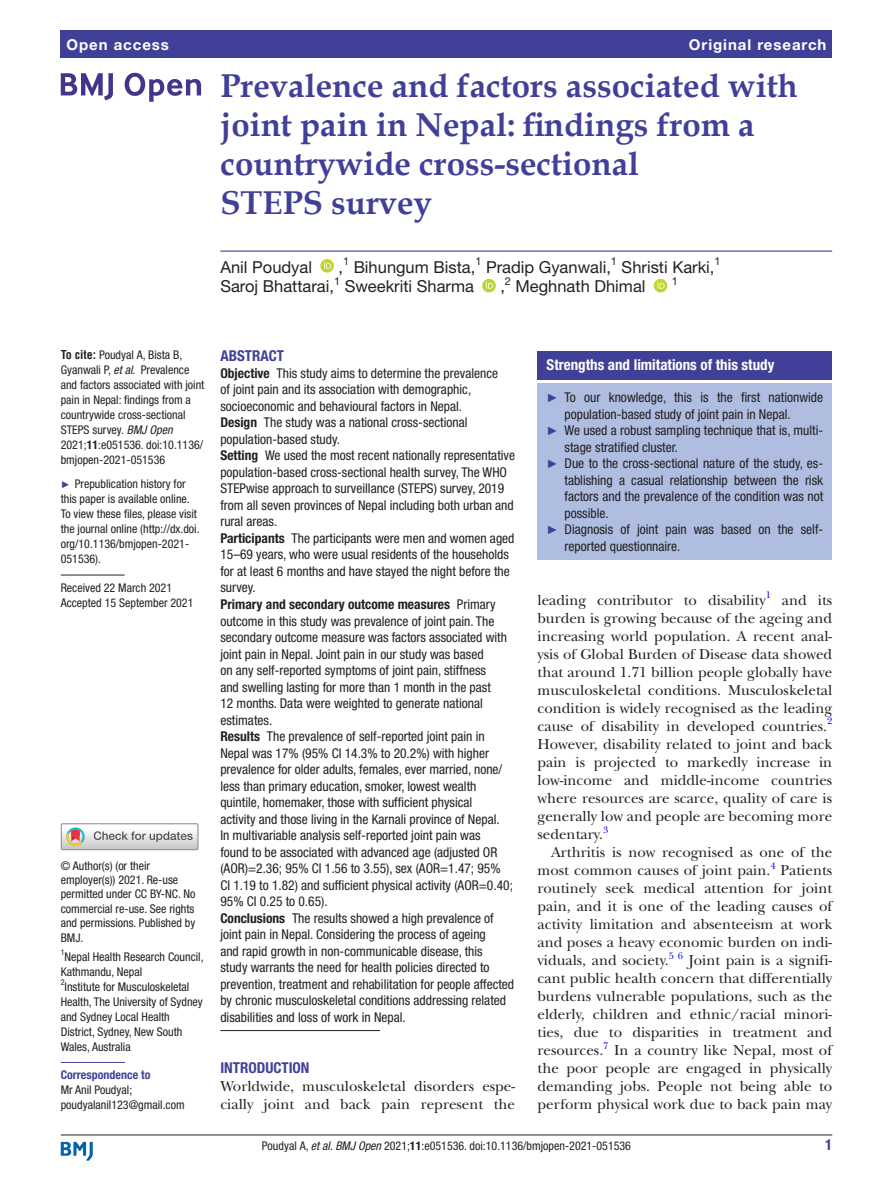
<style>
.page{position:relative;width:893px;height:1191px;background:#fff}
.page>*{position:absolute;margin:0;border:0;box-sizing:border-box;transform-origin:0 0}
.t1{font:700 33px/39px "Book Antiqua";color:#414099}
.t2{font:16.5px "Helvetica Neue LT Std";color:#231f20}
.t3{font:15px/18px "New Baskerville";color:#231f20;text-align:justify}
.t4{font:700 condensed 15px "Helvetica Neue LT Std";color:#fff}
.t5{font:700 15px "Helvetica Neue LT Std";letter-spacing:.065em;color:#fff}
.t6{font:700 condensed 15px "Helvetica Neue LT Std";color:#414099}
.t7{font:condensed 13.5px/16.5px "Helvetica Neue LT Std";color:#231f20}
.t8{font:condensed 12px/15px "Helvetica Neue LT Std";color:#231f20}
.t9{font:700 condensed 12px "Helvetica Neue LT Std";color:#414099}
.t10{font:10.95px "Helvetica Neue LT Std";color:#231f20}
.t11{font:9.9px "New Baskerville";color:#00f}
.t12{font:condensed 7.95px "Helvetica Neue LT Std";color:#231f20}
.s1{font-family:"Helvetica LT Std";font-weight:700}
.s2{font-style:italic}
.s3{font-weight:700}
.s4{font-family:"Arial";font-stretch:normal;font-size:9.75px;color:#414099}
.s5{font-family:"Arial";font-stretch:normal;font-size:12px;color:#414099}
</style>
<div class="page">
<hr style="left:61px;top:1134px;width:771px;height:1px;background:#231f20">
<svg style="left:61px;top:1141px;width:32px;height:19px"></svg>
<div style="left:61px;top:31px;width:771px;height:27px;background:#414099"></div>
<hr style="left:220px;top:250px;width:612px;height:2px;background:#414099">
<svg style="left:320px;top:259px;width:14px;height:14px"></svg>
<svg style="left:482px;top:279px;width:14px;height:13px"></svg>
<svg style="left:654px;top:279px;width:13px;height:13px"></svg>
<hr style="left:61px;top:574px;width:64px;height:1px;background:#231f20">
<hr style="left:61px;top:1062px;width:64px;height:1px;background:#414099">
<svg style="left:61px;top:73px;width:52px;height:27px"></svg>
<svg style="left:125px;top:73px;width:76px;height:29px"></svg>
<div style="left:61px;top:823px;width:138px;height:27px;border:1px solid #969090"></div>
<svg style="left:61px;top:823px;width:137px;height:26px"></svg>
<hr style="left:220px;top:1030px;width:160px;height:1px;background:#231f20">
<div style="left:538px;top:351px;width:294px;height:28px;background:#414099"></div>
<div style="left:538px;top:383px;width:294px;height:177px;background:#afbde1"></div>
<p class="t5" style="left:66px;top:35px;width:104px">Open access</p>
<p class="t5" style="left:689px;top:35px;width:139px">Original research</p>
<h1 class="t1" style="left:220px;top:66px;width:579px">Prevalence and factors associated with joint pain in Nepal: findings from a countrywide cross-sectional<br>STEPS survey</h1>
<p class="t2" style="left:220px;top:257px;width:93px">Anil Poudyal</p>
<p class="t2" style="left:338px;top:257px;width:6px">,</p>
<p class="t10" style="left:343px;top:255px;width:8px">1</p>
<p class="t2" style="left:354px;top:257px;width:123px">Bihungum Bista,</p>
<p class="t10" style="left:475px;top:255px;width:8px">1</p>
<p class="t2" style="left:486px;top:257px;width:126px">Pradip Gyanwali,</p>
<p class="t10" style="left:611px;top:255px;width:8px">1</p>
<p class="t2" style="left:622px;top:257px;width:94px">Shristi Karki,</p>
<p class="t10" style="left:714px;top:255px;width:8px">1</p>
<p class="t2" style="left:220px;top:277px;width:115px">Saroj Bhattarai,</p>
<p class="t10" style="left:334px;top:274px;width:8px">1</p>
<p class="t2" style="left:345px;top:277px;width:131px">Sweekriti Sharma</p>
<p class="t10" style="left:505px;top:274px;width:8px">2</p>
<p class="t2" style="left:516px;top:277px;width:131px">Meghnath Dhimal</p>
<p class="t10" style="left:672px;top:274px;width:8px">1</p>
<p class="t2" style="left:500px;top:277px;width:6px">,</p>
<p class="t8" style="left:61px;top:347px;width:145px"><span class="s1">To cite:</span> Poudyal A, Bista B,<br>Gyanwali P, <span class="s2">et al</span>. Prevalence and factors associated with joint pain in Nepal: findings from a countrywide cross-sectional<br>STEPS survey. <span class="s2">BMJ Open<br></span>2021;<span class="s3">11</span>:e051536. doi:10.1136/ bmjopen-2021-051536</p>
<p class="t8" style="left:61px;top:476px;width:140px"><span class="s4">►</span> Prepublication history for this paper is available online.<br>To view these files, please visit the journal online (http://dx.doi. org/10.1136/bmjopen-2021-<br>051536).</p>
<p class="t8" style="left:61px;top:580px;width:134px">Received 22 March 2021<br>Accepted 15 September 2021</p>
<p class="t8" style="left:61px;top:858px;width:136px;line-height:14.4px">© Author(s) (or their employer(s)) 2021. Re-use permitted under CC BY-NC. No commercial re-use. See rights and permissions. Published by<br>BMJ.</p>
<p class="t12" style="left:61px;top:948px;width:5px">1</p>
<p class="t8" style="left:61px;top:949px;width:144px;text-indent:4px">Nepal Health Research Council,<br>Kathmandu, Nepal</p>
<p class="t12" style="left:61px;top:978px;width:5px">2</p>
<p class="t8" style="left:61px;top:979px;width:144px;text-indent:4px">Institute for Musculoskeletal<br>Health, The University of Sydney and Sydney Local Health<br>District, Sydney, New South<br>Wales, Australia</p>
<p class="t9" style="left:61px;top:1067px;width:91px">Correspondence to</p>
<p class="t8" style="left:61px;top:1082px;width:125px">Mr Anil Poudyal; poudyalanil123@gmail.com</p>
<p class="t6" style="left:220px;top:347px;width:65px">ABSTRACT</p>
<p class="t7" style="left:220px;top:365px;width:296px"><span class="s3">Objective</span> This study aims to determine the prevalence<br>of joint pain and its association with demographic, socioeconomic and behavioural factors in Nepal.<br><span class="s3">Design</span> The study was a national cross-sectional population-based study.<br><span class="s3">Setting</span> We used the most recent nationally representative population-based cross-sectional health survey, The WHO STEPwise approach to surveillance (STEPS) survey, 2019 from all seven provinces of Nepal including both urban and rural areas.<br><span class="s3">Participants</span> The participants were men and women aged 15–69 years, who were usual residents of the households for at least 6 months and have stayed the night before the survey.<br><span class="s3">Primary and secondary outcome measures</span> Primary outcome in this study was prevalence of joint pain. The secondary outcome measure was factors associated with joint pain in Nepal. Joint pain in our study was based<br>on any self-reported symptoms of joint pain, stiffness<br>and swelling lasting for more than 1 month in the past<br>12 months. Data were weighted to generate national estimates.<br><span class="s3">Results</span> The prevalence of self-reported joint pain in Nepal was 17% (95% CI 14.3% to 20.2%) with higher prevalence for older adults, females, ever married, none/ less than primary education, smoker, lowest wealth quintile, homemaker, those with sufficient physical<br>activity and those living in the Karnali province of Nepal.<br>In multivariable analysis self-reported joint pain was<br>found to be associated with advanced age (adjusted OR (AOR)=2.36; 95% CI 1.56 to 3.55), sex (AOR=1.47; 95%<br>CI 1.19 to 1.82) and sufficient physical activity (AOR=0.40; 95% CI 0.25 to 0.65).<br><span class="s3">Conclusions</span> The results showed a high prevalence of joint pain in Nepal. Considering the process of ageing<br>and rapid growth in non-communicable disease, this<br>study warrants the need for health policies directed to prevention, treatment and rehabilitation for people affected by chronic musculoskeletal conditions addressing related disabilities and loss of work in Nepal.</p>
<p class="t6" style="left:220px;top:1059px;width:91px">INTRODUCTION</p>
<p class="t3" style="left:220px;top:1077px;width:296px">Worldwide, musculoskeletal disorders espe&shy;cially joint and back pain represent the</p>
<p class="t4" style="left:547px;top:356px;width:229px">Strengths and limitations of this study</p>
<p class="t7" style="left:547px;top:389px;width:278px"><span class="s5">►</span> To our knowledge, this is the first nationwide</p>
<p class="t7" style="left:565px;top:405px;width:228px">population-based study of joint pain in Nepal.</p>
<p class="t7" style="left:547px;top:422px;width:278px"><span class="s5">►</span> We used a robust sampling technique that is, multi-</p>
<p class="t7" style="left:565px;top:438px;width:115px">stage stratified cluster.</p>
<p class="t7" style="left:547px;top:455px;width:278px"><span class="s5">►</span> Due to the cross-sectional nature of the study, es-</p>
<p class="t7" style="left:565px;top:471px;width:260px">tablishing a casual relationship between the risk</p>
<p class="t7" style="left:565px;top:488px;width:260px">factors and the prevalence of the condition was not</p>
<p class="t7" style="left:565px;top:504px;width:46px">possible.</p>
<p class="t7" style="left:547px;top:521px;width:278px"><span class="s5">►</span> Diagnosis of joint pain was based on the self-</p>
<p class="t7" style="left:565px;top:537px;width:117px">reported questionnaire.</p>
<p class="t3" style="left:538px;top:591px;width:235px">leading contributor to disability<sup>1</sup></p>
<p class="t3" style="left:538px;top:591px;width:296px;text-indent:244px">and its burden is growing because of the ageing and increasing world population. A recent anal&shy;ysis of Global Burden of Disease data showed that around 1.71 billion people globally have musculoskeletal conditions. Musculoskeletal condition is widely recognised as the leading cause of disability in developed countries.</p>
<p class="t11" style="left:827px;top:715px;width:7px">2</p>
<p class="t3" style="left:538px;top:735px;width:296px">However, disability related to joint and back pain is projected to markedly increase in low-income and middle-income countries where resources are scarce, quality of care is generally low and people are becoming more sedentary.</p>
<p class="t11" style="left:603px;top:823px;width:7px">3</p>
<p class="t3" style="left:538px;top:843px;width:296px;text-indent:14px">Arthritis is now recognised as one of the most common causes of joint pain.</p>
<p class="t11" style="left:770px;top:859px;width:7px">4</p>
<p class="t3" style="left:538px;top:861px;width:296px;text-indent:243px">Patients routinely seek medical attention for joint pain, and it is one of the leading causes of activity limitation and absenteeism at work and poses a heavy economic burden on indi&shy;viduals, and society.</p>
<p class="t11" style="left:669px;top:949px;width:16px">5 6</p>
<p class="t3" style="left:538px;top:951px;width:296px;text-indent:151px">Joint pain is a signifi&shy;cant public health concern that differentially burdens vulnerable populations, such as the elderly, children and ethnic/racial minori&shy;ties, due to disparities in treatment and resources.<sup>7</sup> In a country like Nepal, most of the poor people are engaged in physically demanding jobs. People not being able to perform physical work due to back pain may</p>
<p class="t8" style="left:262px;top:1137px;width:371px">Poudyal A, <span class="s2">et al</span>. <span class="s2">BMJ Open</span> 2021;<span class="s3">11</span>:e051536. doi:10.1136/bmjopen-2021-051536</p>
<p class="t6" style="left:825px;top:1135px;width:9px">1</p>
</div>
